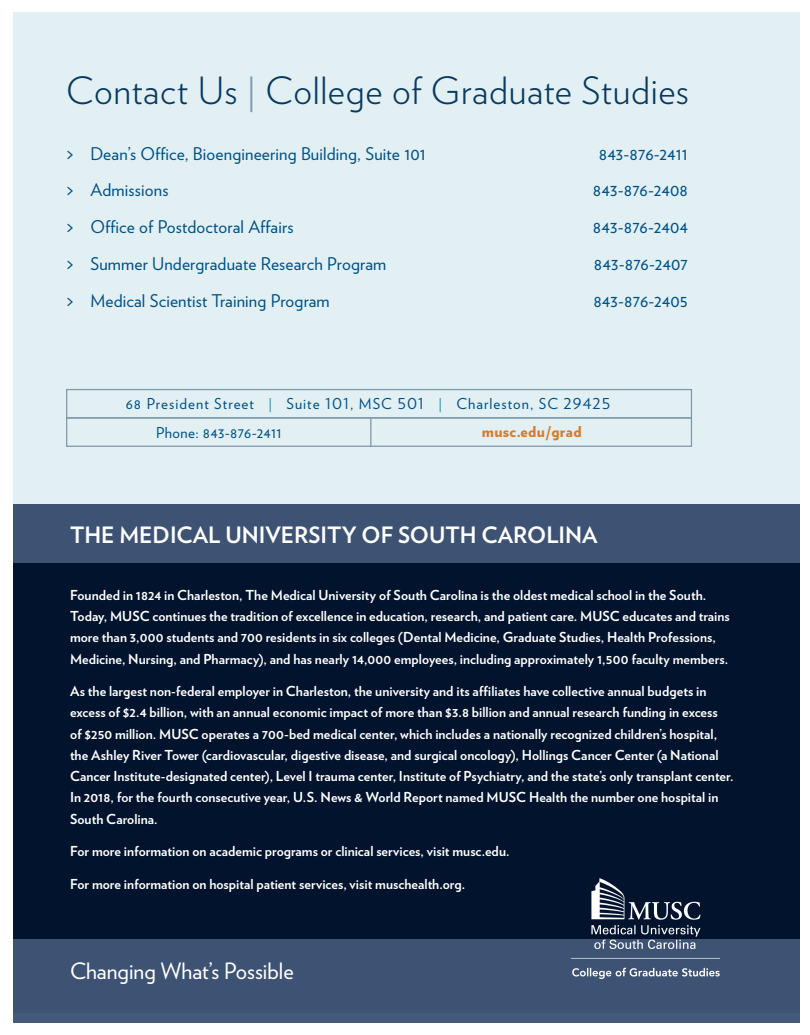
<style>
.page{position:relative;width:810px;height:1035px;background:#fff}
.page>*{position:absolute;margin:0;border:0;box-sizing:border-box;transform-origin:0 0}
.t1{font:300 37.5px "Verlag";letter-spacing:.015em;color:#093a5f}
.Subtitle{font:700 22.5px "Verlag";color:#fff}
.t2{font:22.5px "Verlag";color:#fff}
.t3{font:17.5px "Verlag";letter-spacing:.01em;color:#005187}
.t4{font:15px "Verlag";letter-spacing:.07em;color:#005187}
.t5{font:15px "Verlag";letter-spacing:.025em;color:#005187}
.t6{font:900 15px "Verlag";letter-spacing:.025em;color:#d67b27}
.Body_Text{font:700 13.75px/21.2px "Verlag";color:#fff}
.s1{color:#7c98ab}
.s2{color:#2e97b4}
</style>
<div class="page">
<div style="left:13px;top:12px;width:786px;height:1000px;background:#e2f0f4"></div>
<svg style="left:13px;top:504px;width:786px;height:519px;fill:#02142d"></svg>
<img style="left:572px;top:879px;width:148px;height:100px">
<div style="left:66px;top:389px;width:626px;height:30px;border:1px solid #7c98ab"></div>
<div style="left:66px;top:417px;width:626px;height:30px;border:1px solid #7c98ab"></div>
<svg style="left:370px;top:419px;width:1px;height:28px"></svg>
<p class="t1" style="left:66px;top:63px;width:624px">Contact Us <span class="s1">|</span> College of Graduate Studies</p>
<p class="t3" style="left:67px;top:140px;width:361px">&gt; Dean’s Office, Bioengineering Building, Suite 101</p>
<p class="t3" style="left:599px;top:140px;width:91px">843-876-2411</p>
<p class="t3" style="left:67px;top:177px;width:103px">&gt; Admissions</p>
<p class="t3" style="left:593px;top:177px;width:96px">843-876-2408</p>
<p class="t3" style="left:67px;top:214px;width:228px">&gt; Office of Postdoctoral Affairs</p>
<p class="t3" style="left:593px;top:214px;width:97px">843-876-2404</p>
<p class="t3" style="left:67px;top:251px;width:321px">&gt; Summer Undergraduate Research Program</p>
<p class="t3" style="left:594px;top:251px;width:95px">843-876-2407</p>
<p class="t3" style="left:67px;top:288px;width:265px">&gt; Medical Scientist Training Program</p>
<p class="t3" style="left:593px;top:288px;width:96px">843-876-2405</p>
<p class="t4" style="left:126px;top:393px;width:486px">68 President Street <span class="s2">|</span> Suite 101, MSC 501 <span class="s2">|</span> Charleston, SC 29425</p>
<p class="t5" style="left:156px;top:421px;width:127px">Phone: 843-876-2411</p>
<p class="t6" style="left:482px;top:420px;width:101px">musc.edu/grad</p>
<h5 class="Subtitle" style="left:70px;top:517px;width:529px">THE MEDICAL UNIVERSITY OF SOUTH CAROLINA</h5>
<h6 class="Body_Text" style="left:70px;top:584px;width:661px">Founded in 1824 in Charleston, The Medical University of South Carolina is the oldest medical school in the South.<br>Today, MUSC continues the tradition of excellence in education, research, and patient care. MUSC educates and trains more than 3,000 students and 700 residents in six colleges (Dental Medicine, Graduate Studies, Health Professions, Medicine, Nursing, and Pharmacy), and has nearly 14,000 employees, including approximately 1,500 faculty members.</h6>
<h6 class="Body_Text" style="left:70px;top:680px;width:665px">As the largest non-federal employer in Charleston, the university and its affiliates have collective annual budgets in excess of $2.4 billion, with an annual economic impact of more than $3.8 billion and annual research funding in excess<br>of $250 million. MUSC operates a 700-bed medical center, which includes a nationally recognized children’s hospital, the Ashley River Tower (cardiovascular, digestive disease, and surgical oncology), Hollings Cancer Center (a National Cancer Institute-designated center), Level I trauma center, Institute of Psychiatry, and the state’s only transplant center.<br>In 2018, for the fourth consecutive year, U.S. News &amp; World Report named MUSC Health the number one hospital in South Carolina.</h6>
<h6 class="Body_Text" style="left:70px;top:840px;width:441px">For more information on academic programs or clinical services, visit musc.edu.</h6>
<h6 class="Body_Text" style="left:70px;top:872px;width:397px">For more information on hospital patient services, visit muschealth.org.</h6>
<p class="t2" style="left:70px;top:954px;width:225px">Changing What’s Possible</p>
</div>
